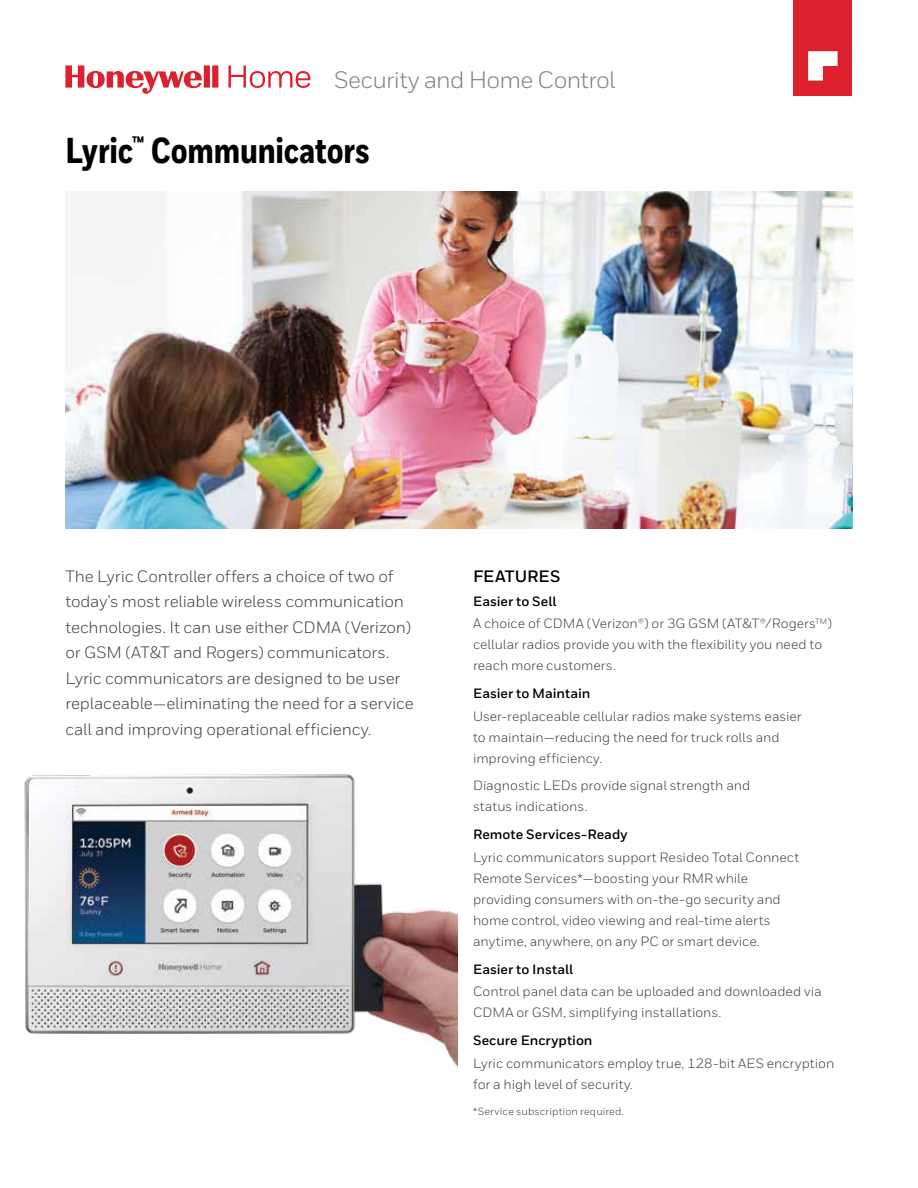
<style>
.page{position:relative;width:918px;height:1188px;background:#fff}
.page>*{position:absolute;margin:0;border:0;box-sizing:border-box;transform-origin:0 0}
.t1{font:800 36px "Honeywell Cond";letter-spacing:-.005em;color:#000}
.t2{font:23.7px "Honeywell Sans";letter-spacing:-.035em;color:#808285}
.t3{font:16.5px/25.5px "Honeywell Sans";letter-spacing:-.01em;color:#414042}
.t4{font:700 16.5px "Honeywell Sans";letter-spacing:.005em;color:#000}
.t5{font:13.5px/21px "Honeywell Sans";color:#414042}
.t6{font:700 13.5px "Honeywell Sans";color:#000}
.t7{font:10.5px "Honeywell Sans";letter-spacing:.01em;color:#414042}
.s1{font-weight:700;color:#000}
</style>
<div class="page">
<img style="left:24px;top:774px;width:433px;height:293px">
<img style="left:65px;top:191px;width:788px;height:338px">
<svg style="left:65px;top:65px;width:245px;height:29px"></svg>
<div style="left:793px;top:0;width:59px;height:95px;background:#dc202e"></div>
<svg style="left:808px;top:51px;width:30px;height:30px"></svg>
<h2 class="t2" style="left:334px;top:65px;width:283px">Security and Home Control</h2>
<h1 class="t1" style="left:65px;top:129px;width:306px">Lyric<sup>™</sup> Communicators</h1>
<p class="t3" style="left:65px;top:564px;width:350px">The Lyric Controller offers a choice of two of today’s most reliable wireless communication technologies. It can use either CDMA (Verizon) or GSM (AT&amp;T and Rogers) communicators.<br>Lyric communicators are designed to be user replaceable—eliminating the need for a service call and improving operational efficiency.</p>
<p class="t4" style="left:473px;top:566px;width:89px">FEATURES</p>
<p class="t5" style="left:473px;top:590px;width:360px;line-height:22.6px"><span class="s1">Easier to Sell<br></span>A choice of CDMA (Verizon®) or 3G GSM (AT&amp;T®/Rogers<sup>TM</sup>)</p>
<p class="t5" style="left:473px;top:634px;width:351px">cellular radios provide you with the flexibility you need to reach more customers.</p>
<p class="t6" style="left:473px;top:685px;width:119px">Easier to Maintain</p>
<p class="t5" style="left:473px;top:706px;width:330px">User-replaceable cellular radios make systems easier to maintain—reducing the need for truck rolls and improving efficiency.</p>
<p class="t5" style="left:473px;top:775px;width:279px">Diagnostic LEDs provide signal strength and status indications.</p>
<p class="t6" style="left:473px;top:826px;width:156px">Remote Services-Ready</p>
<p class="t5" style="left:473px;top:847px;width:328px">Lyric communicators support Resideo Total Connect Remote Services*—boosting your RMR while providing consumers with on-the-go security and home control, video viewing and real-time alerts anytime, anywhere, on any PC or smart device.</p>
<p class="t6" style="left:473px;top:961px;width:102px">Easier to Install</p>
<p class="t5" style="left:473px;top:981px;width:350px">Control panel data can be uploaded and downloaded via<br>CDMA or GSM, simplifying installations.</p>
<p class="t6" style="left:473px;top:1032px;width:121px">Secure Encryption</p>
<p class="t5" style="left:473px;top:1052px;width:363px">Lyric communicators employ true, 128-bit AES encryption for a high level of security.</p>
<p class="t7" style="left:473px;top:1106px;width:153px">*Service subscription required.</p>
</div>
